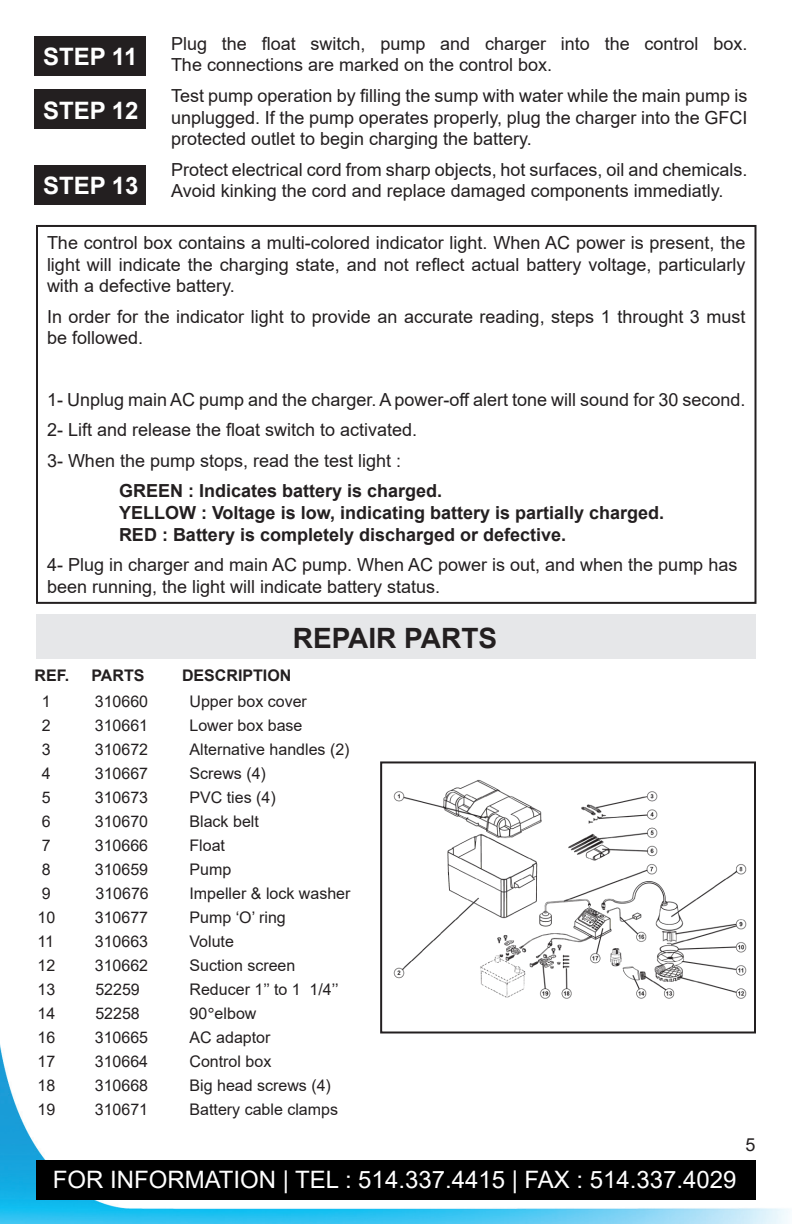
<style>
.page{position:relative;width:792px;height:1224px;background:#fff}
.page>*{position:absolute;margin:0;border:0;box-sizing:border-box;transform-origin:0 0}
.t1{font:700 28px "Arial";color:#231f20}
.t2{font:24px "Arial";color:#fff}
.t3{font:700 24px "Arial";color:#fff}
.t4{font:18px/21.6px "Arial";color:#231f20}
.t5{font:700 18px/21.6px "Arial";color:#231f20}
.t6{font:16px "Arial";color:#231f20}
.Style_de_paragraphe_3{font:700 16px "Arial";color:#231f20}
.s1{font-family:"Gotham"}
</style>
<div class="page">
<div style="left:36px;top:225px;width:720px;height:379px;border:2px solid #231f20"></div>
<div style="left:34px;top:90px;width:112px;height:39px;background:#231f20"></div>
<div style="left:34px;top:165px;width:112px;height:39px;background:#231f20"></div>
<div style="left:34px;top:36px;width:112px;height:40px;background:#231f20"></div>
<img style="left:0;top:1044px;width:789px;height:180px">
<div style="left:36px;top:1160px;width:720px;height:40px;background:#000"></div>
<div style="left:36px;top:614px;width:720px;height:45px;background:#e6e7e9"></div>
<img style="left:393px;top:779px;width:354px;height:220px">
<div style="left:380px;top:761px;width:376px;height:273px;border:2px solid #231f20"></div>
<p class="t4" style="left:171px;top:33px;width:578px">Plug the float switch, pump and charger into the control box.<br>The connections are marked on the control box.</p>
<p class="t4" style="left:171px;top:85px;width:578px;text-align:justify">Test pump operation by filling the sump with water while the main pump is unplugged. If the pump operates properly, plug the charger into the GFCI protected outlet to begin charging the battery.</p>
<p class="t4" style="left:171px;top:159px;width:578px">Protect electrical cord from sharp objects, hot surfaces, oil and chemicals.<br>Avoid kinking the cord and replace damaged components immediatly.</p>
<p class="t4" style="left:47px;top:232px;width:700px;text-align:justify">The control box contains a multi-colored indicator light. When AC power is present, the light will indicate the charging state, and not reflect actual battery voltage, particularly with a defective battery.</p>
<p class="t4" style="left:47px;top:306px;width:700px">In order for the indicator light to provide an accurate reading, steps 1 throught 3 must be followed.</p>
<p class="t3" style="left:43px;top:40px;width:96px">STEP 11</p>
<p class="t3" style="left:43px;top:93px;width:97px">STEP 12</p>
<p class="t3" style="left:43px;top:169px;width:97px">STEP 13</p>
<p class="t4" style="left:47px;top:388px;width:700px">1- Unplug main AC pump and the charger. A power-off alert tone will sound for 30 second.</p>
<p class="t4" style="left:47px;top:419px;width:372px">2- Lift and release the float switch to activated.</p>
<p class="t4" style="left:47px;top:450px;width:356px">3- When the pump stops, read the test light :</p>
<p class="t5" style="left:119px;top:481px;width:547px">GREEN : Indicates battery is charged.<br>YELLOW : Voltage is low, indicating battery is partially charged.<br>RED : Battery is completely discharged or defective.</p>
<p class="t4" style="left:47px;top:554px;width:692px">4- Plug in charger and main AC pump. When AC power is out, and when the pump has been running, the light will indicate battery status.</p>
<p class="t1" style="left:293px;top:619px;width:206px">REPAIR PARTS</p>
<p class="Style_de_paragraphe_3" style="left:35px;top:664px;width:36px">REF.</p>
<p class="Style_de_paragraphe_3" style="left:91px;top:664px;width:55px">PARTS</p>
<p class="Style_de_paragraphe_3" style="left:182px;top:664px;width:111px">DESCRIPTION</p>
<p class="t6" style="left:42px;top:690px;width:10px">1</p>
<p class="t6" style="left:95px;top:690px;width:55px">310660</p>
<p class="t6" style="left:190px;top:690px;width:119px">Upper box cover</p>
<p class="t6" style="left:42px;top:714px;width:10px">2</p>
<p class="t6" style="left:95px;top:714px;width:55px">310661</p>
<p class="t6" style="left:190px;top:714px;width:114px">Lower box base</p>
<p class="t6" style="left:42px;top:738px;width:10px">3</p>
<p class="t6" style="left:95px;top:738px;width:55px">310672</p>
<p class="t6" style="left:190px;top:738px;width:162px">Alternative handles (2)</p>
<p class="t6" style="left:42px;top:762px;width:10px">4</p>
<p class="t6" style="left:95px;top:762px;width:55px">310667</p>
<p class="t6" style="left:190px;top:762px;width:78px">Screws (4)</p>
<p class="t6" style="left:42px;top:786px;width:10px">5</p>
<p class="t6" style="left:95px;top:786px;width:55px">310673</p>
<p class="t6" style="left:190px;top:786px;width:88px">PVC ties (4)</p>
<p class="t6" style="left:42px;top:810px;width:10px">6</p>
<p class="t6" style="left:95px;top:810px;width:55px">310670</p>
<p class="t6" style="left:190px;top:810px;width:71px">Black belt</p>
<p class="t6" style="left:42px;top:834px;width:10px">7</p>
<p class="t6" style="left:95px;top:834px;width:55px">310666</p>
<p class="t6" style="left:190px;top:834px;width:37px">Float</p>
<p class="t6" style="left:42px;top:858px;width:10px">8</p>
<p class="t6" style="left:95px;top:858px;width:55px">310659</p>
<p class="t6" style="left:190px;top:858px;width:43px">Pump</p>
<p class="t6" style="left:42px;top:882px;width:10px">9</p>
<p class="t6" style="left:96px;top:882px;width:55px">310676</p>
<p class="t6" style="left:190px;top:882px;width:162px">Impeller &amp; lock washer</p>
<p class="t6" style="left:38px;top:906px;width:19px">10</p>
<p class="t6" style="left:95px;top:906px;width:55px">310677</p>
<p class="t6" style="left:190px;top:906px;width:98px">Pump ‘O’ ring</p>
<p class="t6" style="left:38px;top:930px;width:18px">11</p>
<p class="t6" style="left:95px;top:930px;width:55px">310663</p>
<p class="t6" style="left:190px;top:930px;width:46px">Volute</p>
<p class="t6" style="left:38px;top:954px;width:19px">12</p>
<p class="t6" style="left:95px;top:954px;width:55px">310662</p>
<p class="t6" style="left:190px;top:954px;width:107px">Suction screen</p>
<p class="t6" style="left:38px;top:978px;width:19px">13</p>
<p class="t6" style="left:95px;top:978px;width:46px">52259</p>
<p class="t6" style="left:190px;top:978px;width:151px">Reducer 1’’ to 1 1/4’’</p>
<p class="t6" style="left:38px;top:1002px;width:19px">14</p>
<p class="t6" style="left:95px;top:1002px;width:46px">52258</p>
<p class="t6" style="left:190px;top:1002px;width:68px">90<span class="s1">°</span>elbow</p>
<p class="t6" style="left:38px;top:1026px;width:19px">16</p>
<p class="t6" style="left:95px;top:1026px;width:55px">310665</p>
<p class="t6" style="left:190px;top:1026px;width:82px">AC adaptor</p>
<p class="t6" style="left:38px;top:1050px;width:19px">17</p>
<p class="t6" style="left:95px;top:1050px;width:55px">310664</p>
<p class="t6" style="left:190px;top:1050px;width:83px">Control box</p>
<p class="t6" style="left:38px;top:1074px;width:19px">18</p>
<p class="t6" style="left:95px;top:1074px;width:55px">310668</p>
<p class="t6" style="left:190px;top:1074px;width:143px">Big head screws (4)</p>
<p class="t6" style="left:38px;top:1098px;width:19px">19</p>
<p class="t6" style="left:95px;top:1098px;width:55px">310671</p>
<p class="t6" style="left:190px;top:1098px;width:150px">Battery cable clamps</p>
<p class="t2" style="left:53px;top:1163px;width:685px">FOR INFORMATION | TEL : 514.337.4415 | FAX : 514.337.4029</p>
<p class="t4" style="left:746px;top:1134px;width:12px">5</p>
</div>
